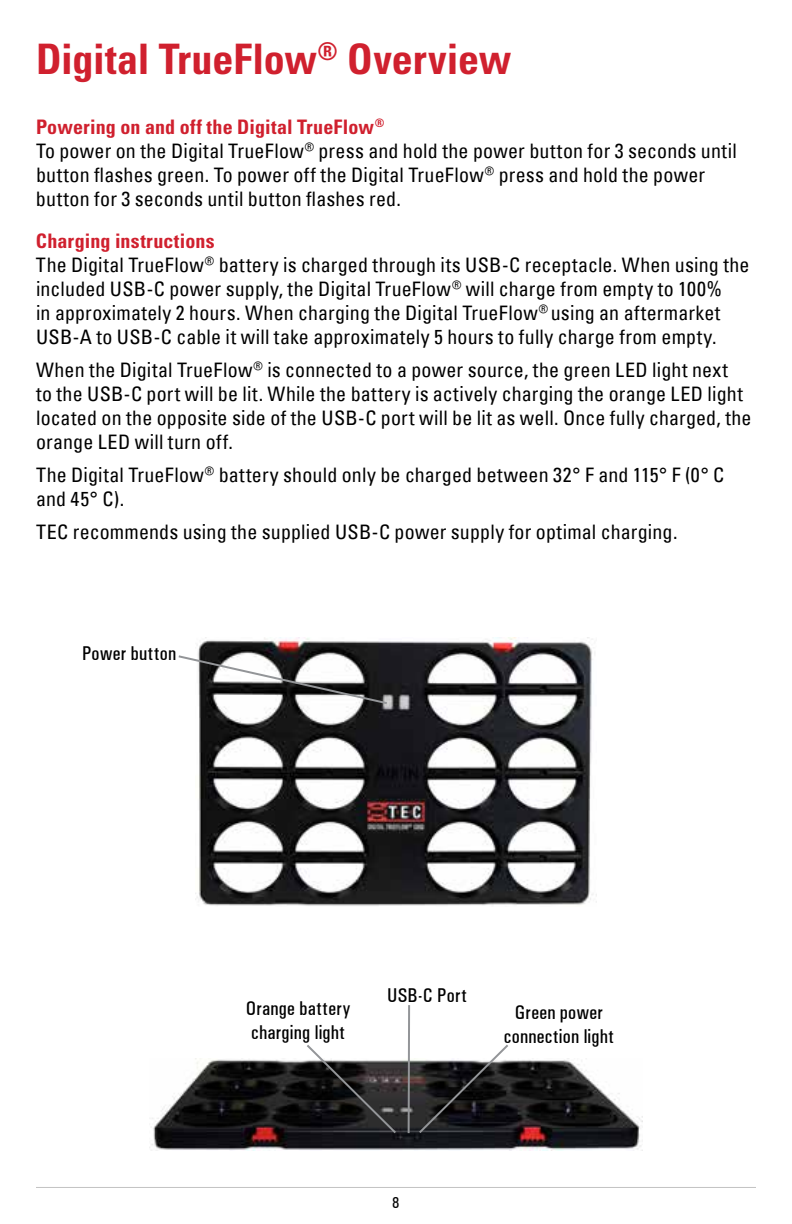
<style>
.page{position:relative;width:792px;height:1224px;background:#fff}
.page>*{position:absolute;margin:0;border:0;box-sizing:border-box;transform-origin:0 0}
.t1{font:700 condensed 42px "Univers";letter-spacing:-.005em;color:#d0202e}
.t2{font:condensed 20px/24px "Univers";letter-spacing:.01em;color:#000}
.t3{font:500 condensed 20px/24px "Univers";letter-spacing:.01em;color:#000}
.t4{font:500 condensed 16px "Univers";color:#000}
.s1{font-weight:700;color:#d0202e}
</style>
<div class="page">
<hr style="left:36px;top:1187px;width:720px;height:1px;background:#000">
<img style="left:195px;top:638px;width:402px;height:268px">
<img style="left:151px;top:1058px;width:491px;height:92px">
<svg style="left:178px;top:654px;width:211px;height:52px"></svg>
<svg style="left:305px;top:1045px;width:93px;height:90px"></svg>
<svg style="left:417px;top:1044px;width:93px;height:91px"></svg>
<hr style="left:408px;top:1005px;width:2px;height:128px;background:#939598">
<h1 class="t1" style="left:36px;top:33px;width:477px">Digital TrueFlow<sup>®</sup> Overview</h1>
<p class="t2" style="left:36px;top:115px;width:702px"><span class="s1">Powering on and off the Digital TrueFlow</span><sup>®<br></sup>To power on the Digital TrueFlow<sup>®</sup> press and hold the power button for 3 seconds until button flashes green. To power off the Digital TrueFlow<sup>®</sup> press and hold the power button for 3 seconds until button flashes red.</p>
<p class="t2" style="left:36px;top:229px;width:715px"><span class="s1">Charging instructions<br></span>The Digital TrueFlow<sup>®</sup> battery is charged through its USB-C receptacle. When using the included USB-C power supply, the Digital TrueFlow<sup>®</sup> will charge from empty to 100%<br>in approximately 2 hours. When charging the Digital TrueFlow<sup>®</sup> using an aftermarket USB-A to USB-C cable it will take approximately 5 hours to fully charge from empty.</p>
<p class="t2" style="left:36px;top:358px;width:717px">When the Digital TrueFlow<sup>®</sup> is connected to a power source, the green LED light next<br>to the USB-C port will be lit. While the battery is actively charging the orange LED light located on the opposite side of the USB-C port will be lit as well. Once fully charged, the orange LED will turn off.</p>
<p class="t2" style="left:36px;top:463px;width:690px">The Digital TrueFlow<sup>®</sup> battery should only be charged between 32° F and 115° F (0° C and 45° C).</p>
<p class="t2" style="left:36px;top:520px;width:643px">TEC recommends using the supplied USB-C power supply for optimal charging.</p>
<p class="t3" style="left:82px;top:642px;width:96px">Power button</p>
<p class="t3" style="left:387px;top:984px;width:81px">USB-C Port</p>
<p class="t3" style="left:246px;top:996px;width:106px">Orange battery charging light</p>
<p class="t3" style="left:504px;top:1000px;width:112px;text-align:center">Green power connection light</p>
<p class="t4" style="left:392px;top:1193px;width:9px">8</p>
</div>
